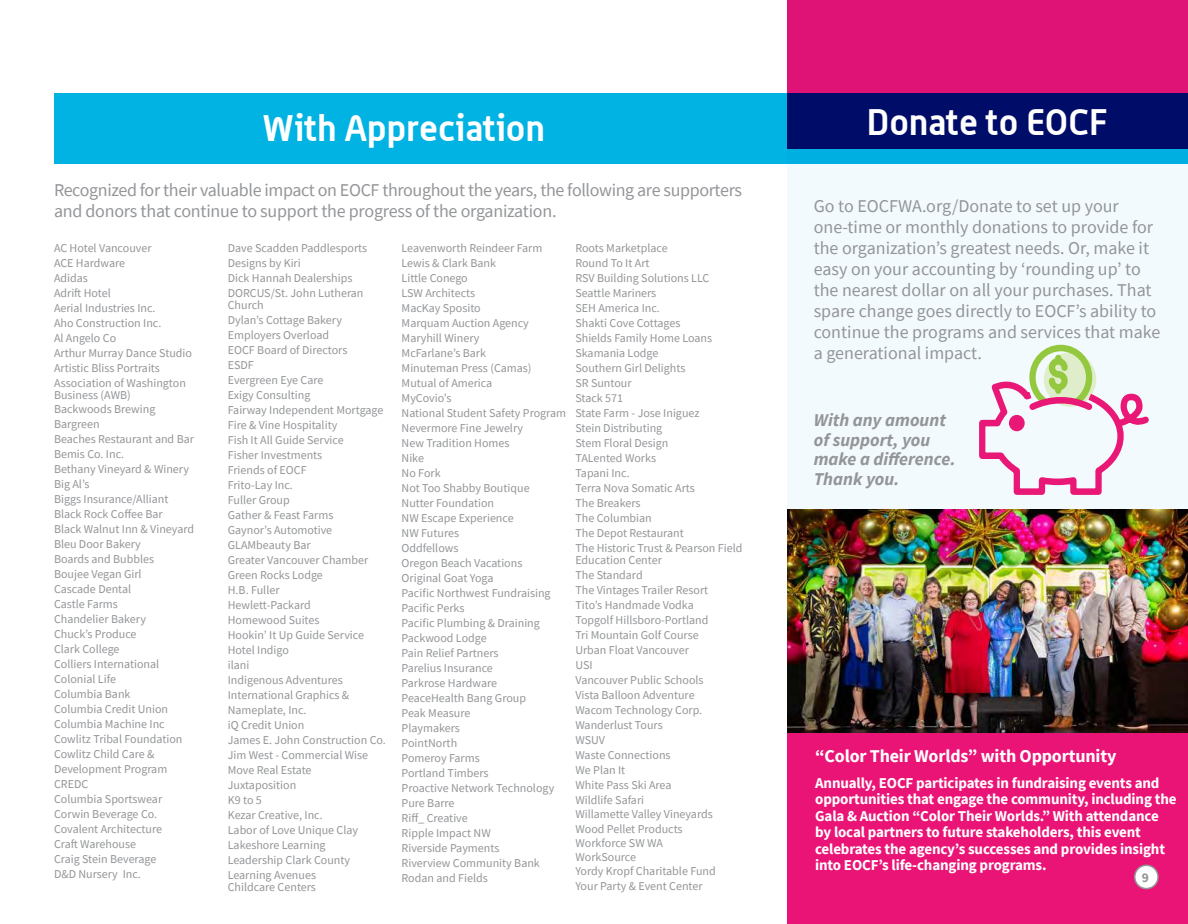
<style>
.page{position:relative;width:1188px;height:924px;background:#fff}
.page>*{position:absolute;margin:0;border:0;box-sizing:border-box;transform-origin:0 0}
.t1{font:700 36px "Alwyn";color:#fff}
.t2{font:18px/21px "Source Sans Pro";letter-spacing:-.005em;color:#939598}
.t3{font:italic 700 18px/19.5px "Source Sans Pro";color:#939598}
.t4{font:700 18px "Source Sans Pro";letter-spacing:-.01em;color:#fff}
.t5{font:700 15px/16.5px "Source Sans Pro";letter-spacing:-.01em;color:#fff}
.t6{font:700 13.5px "Source Sans Pro";color:#939598}
.t7{font:12px/15px "Source Sans Pro";color:#939598}
</style>
<div class="page">
<div style="left:787px;top:0;width:401px;height:923px;background:#f3fafd"></div>
<div style="left:787px;top:0;width:401px;height:149px;background:#de1375"></div>
<svg style="left:54px;top:93px;width:1134px;height:70px;background:#0083c0"></svg>
<div style="left:787px;top:557px;width:401px;height:366px;background:#e91476"></div>
<img style="left:787px;top:510px;width:401px;height:222px">
<svg style="left:979px;top:344px;width:170px;height:151px"></svg>
<div style="left:1135px;top:865px;width:23px;height:23px;background:#fff;border-radius:50%"></div>
<div style="left:1134px;top:864px;width:25px;height:25px;border:2px solid #939598;border-radius:50%"></div>
<h1 class="t1" style="left:262px;top:113px;width:284px">With Appreciation</h1>
<h1 class="t1" style="left:867px;top:107px;width:243px">Donate to EOCF</h1>
<h2 class="t2" style="left:54px;top:181px;width:690px">Recognized for their valuable impact on EOCF throughout the years, the following are supporters and donors that continue to support the progress of the organization.</h2>
<p class="t7" style="left:54px;top:241px;width:140px">AC Hotel Vancouver<br>ACE Hardware<br>Adidas<br>Adri昀琀 Hotel<br>Aerial Industries Inc.<br>Aho Construction Inc.<br>Al Angelo Co<br>Arthur Murray Dance Studio<br>Artistic Bliss Portraits<br>Association of Washington</p>
<p class="t7" style="left:54px;top:387px;width:142px">Business (AWB)<br>Backwoods Brewing<br>Bargreen<br>Beaches Restaurant and Bar<br>Bemis Co. Inc.<br>Bethany Vineyard &amp; Winery<br>Big Al’s<br>Biggs Insurance/Alliant<br>Black Rock Co昀昀ee Bar<br>Black Walnut Inn &amp; Vineyard<br>Bleu Door Bakery<br>Boards and Bubbles<br>Boujee Vegan Girl<br>Cascade Dental<br>Castle Farms<br>Chandelier Bakery<br>Chuck’s Produce<br>Clark College<br>Colliers International<br>Colonial Life<br>Columbia Bank<br>Columbia Credit Union<br>Columbia Machine Inc<br>Cowlitz Tribal Foundation<br>Cowlitz Child Care &amp;<br>Development Program<br>CREDC<br>Columbia Sportswear<br>Corwin Beverage Co.<br>Covalent Architecture<br>Cra昀琀 Warehouse<br>Craig Stein Beverage<br>D&amp;D Nursery Inc.</p>
<p class="t7" style="left:228px;top:241px;width:141px">Dave Scadden Paddlesports<br>Designs by Kiri<br>Dick Hannah Dealerships<br>DORCUS/St. John Lutheran</p>
<p class="t7" style="left:228px;top:298px;width:160px">Church<br>Dylan’s Cottage Bakery<br>Employers Overload<br>EOCF Board of Directors<br>ESDF<br>Evergreen Eye Care<br>Exigy Consulting<br>Fairway Independent Mortgage<br>Fire &amp; Vine Hospitality<br>Fish It All Guide Service<br>Fisher Investments<br>Friends of EOCF<br>Frito-Lay Inc.<br>Fuller Group<br>Gather &amp; Feast Farms<br>Gaynor’s Automotive<br>GLAMbeauty Bar<br>Greater Vancouver Chamber<br>Green Rocks Lodge<br>H.B. Fuller<br>Hewlett-Packard<br>Homewood Suites<br>Hookin’ It Up Guide Service<br>Hotel Indigo<br>ilani<br>Indigenous Adventures<br>International Graphics &amp;<br>Nameplate, Inc.<br>iQ Credit Union<br>James E. John Construction Co.<br>Jim West - Commercial Wise<br>Move Real Estate<br>Juxtaposition<br>K9 to 5<br>Kezar Creative, Inc.<br>Labor of Love Unique Clay<br>Lakeshore Learning<br>Leadership Clark County<br>Learning Avenues</p>
<p class="t7" style="left:228px;top:880px;width:90px">Childcare Centers</p>
<p class="t7" style="left:402px;top:241px;width:166px">Leavenworth Reindeer Farm<br>Lewis &amp; Clark Bank<br>Little Conego<br>LSW Architects<br>MacKay Sposito<br>Marquam Auction Agency<br>Maryhill Winery<br>McFarlane’s Bark<br>Minuteman Press (Camas)<br>Mutual of America<br>MyCovio’s<br>National Student Safety Program<br>Nevermore Fine Jewelry<br>New Tradition Homes<br>Nike<br>No Fork<br>Not Too Shabby Boutique<br>Nutter Foundation<br>NW Escape Experience<br>NW Futures<br>Oddfellows<br>Oregon Beach Vacations<br>Original Goat Yoga<br>Paci昀椀c Northwest Fundraising<br>Paci昀椀c Perks<br>Paci昀椀c Plumbing &amp; Draining<br>Packwood Lodge<br>Pain Relief Partners<br>Parelius Insurance<br>Parkrose Hardware<br>PeaceHealth Bang Group<br>Peak Measure<br>Playmakers<br>PointNorth<br>Pomeroy Farms<br>Portland Timbers<br>Proactive Network Technology<br>Pure Barre<br>Ri昀昀_ Creative<br>Ripple Impact NW<br>Riverside Payments<br>Riverview Community Bank<br>Rodan and Fields</p>
<p class="t7" style="left:575px;top:241px;width:169px">Roots Marketplace<br>Round To It Art<br>RSV Building Solutions LLC<br>Seattle Mariners<br>SEH America Inc.<br>Shakti Cove Cottages<br>Shields Family Home Loans<br>Skamania Lodge<br>Southern Girl Delights<br>SR Suntour<br>Stack 571<br>State Farm - Jose Iniguez<br>Stein Distributing<br>Stem Floral Design<br>TALented Works<br>Tapani Inc.<br>Terra Nova Somatic Arts<br>The Breakers<br>The Columbian<br>The Depot Restaurant<br>The Historic Trust &amp; Pearson Field</p>
<p class="t7" style="left:575px;top:553px;width:142px">Education Center<br>The Standard<br>The Vintages Trailer Resort<br>Tito’s Handmade Vodka<br>Topgolf Hillsboro-Portland<br>Tri Mountain Golf Course<br>Urban Float Vancouver<br>USI<br>Vancouver Public Schools<br>Vista Balloon Adventure<br>Wacom Technology Corp.<br>Wanderlust Tours<br>WSUV<br>Waste Connections<br>We Plan It<br>White Pass Ski Area<br>Wildlife Safari<br>Willamette Valley Vineyards<br>Wood Pellet Products<br>Workforce SW WA<br>WorkSource<br>Yordy Kropf Charitable Fund<br>Your Party &amp; Event Center</p>
<p class="t2" style="left:814px;top:197px;width:348px">Go to EOCFWA.org/Donate to set up your one-time or monthly donations to provide for the organization’s greatest needs. Or, make it easy on your accounting by ‘rounding up’ to the nearest dollar on all your purchases. That spare change goes directly to EOCF’s ability to continue the programs and services that make a generational impact.</p>
<h2 class="t3" style="left:814px;top:412px;width:143px">With any amount of support, you make a di昀昀erence.<br>Thank you.</h2>
<h2 class="t4" style="left:815px;top:748px;width:303px">“Color Their Worlds” with Opportunity</h2>
<p class="t5" style="left:815px;top:775px;width:363px">Annually, EOCF participates in fundraising events and opportunities that engage the community, including the Gala &amp; Auction “Color Their Worlds ” With attendance by local partners to future stakeholders, this event celebrates the agency’s successes and provides insight into EOCF’s life-changing programs</p>
<p class="t6" style="left:1142px;top:871px;width:9px">9</p>
</div>
